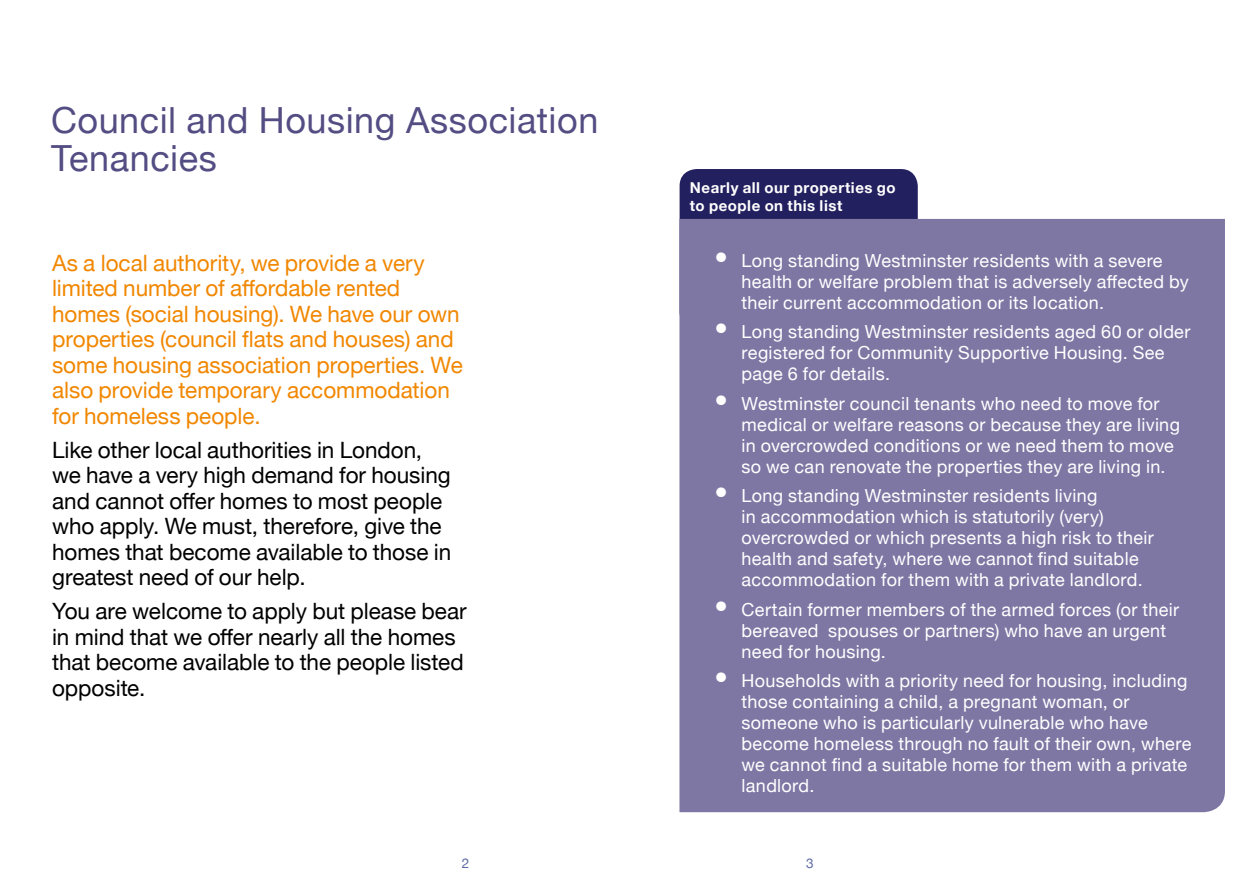
<style>
.page{position:relative;width:1259px;height:893px;background:#fff}
.page>*{position:absolute;margin:0;border:0;box-sizing:border-box;transform-origin:0 0}
.t1{font:36px/37.5px "Helvetica Neue";letter-spacing:.015em;color:#534d83}
.t2{font:22.5px/25.5px "Helvetica Neue";letter-spacing:-.005em;color:#000}
.t3{font:22.5px/25.5px "Helvetica Neue";color:#f18700}
.t4{font:18px/21px "Helvetica Neue";letter-spacing:.02em;color:#fff}
.t5{font:700 15px/18px "Helvetica Neue";letter-spacing:.035em;color:#fff}
.t6{font:13.5px "Helvetica Neue";color:#606ba3}
.s1{font-family:"Univers LT Std";font-weight:300;font-size:27px}
</style>
<div class="page">
<div style="left:679px;top:169px;width:238px;height:161px;background:#23205f;border-radius:17px"></div>
<div style="left:679px;top:219px;width:546px;height:593px;background:#7e77a4"></div>
<h1 class="t1" style="left:51px;top:104px;width:549px">Council and Housing Association<br>Tenancies</h1>
<p class="t3" style="left:52px;top:251px;width:412px">As a local authority, we provide a very limited number of affordable rented homes (social housing). We have our own properties (council flats and houses) and some housing association properties. We also provide temporary accommodation for homeless people.</p>
<p class="t2" style="left:52px;top:438px;width:401px">Like other local authorities in London, we have a very high demand for housing and cannot offer homes to most people who apply. We must, therefore, give the homes that become available to those in greatest need of our help.</p>
<p class="t2" style="left:52px;top:600px;width:416px">You are welcome to apply but please bear in mind that we offer nearly all the homes that become available to the people listed opposite.</p>
<p class="t5" style="left:690px;top:179px;width:207px">Nearly all our properties go to people on this list</p>
<p class="t4" style="left:741px;top:251px;width:449px;text-indent:-27px"><span class="s1">•</span> Long standing Westminster residents with a severe health or welfare problem that is adversely affected by their current accommodation or its location.</p>
<p class="t4" style="left:741px;top:322px;width:450px;text-indent:-27px"><span class="s1">•</span> Long standing Westminster residents aged 60 or older registered for Community Supportive Housing. See page 6 for details.</p>
<p class="t4" style="left:741px;top:394px;width:440px;text-indent:-27px"><span class="s1">•</span> Westminster council tenants who need to move for medical or welfare reasons or because they are living in overcrowded conditions or we need them to move so we can renovate the properties they are living in.</p>
<p class="t4" style="left:741px;top:486px;width:414px;text-indent:-27px"><span class="s1">•</span> Long standing Westminster residents living<br>in accommodation which is statutorily (very) overcrowded or which presents a high risk to their health and safety, where we cannot find suitable accommodation for them with a private landlord.</p>
<p class="t4" style="left:741px;top:600px;width:439px;text-indent:-27px"><span class="s1">•</span> Certain former members of the armed forces (or their bereaved spouses or partners) who have an urgent need for housing.</p>
<p class="t4" style="left:741px;top:671px;width:451px;text-indent:-27px"><span class="s1">•</span> Households with a priority need for housing, including those containing a child, a pregnant woman, or someone who is particularly vulnerable who have become homeless through no fault of their own, where we cannot find a suitable home for them with a private landlord.</p>
<p class="t6" style="left:462px;top:854px;width:9px">2</p>
<p class="t6" style="left:806px;top:853px;width:9px">3</p>
</div>
